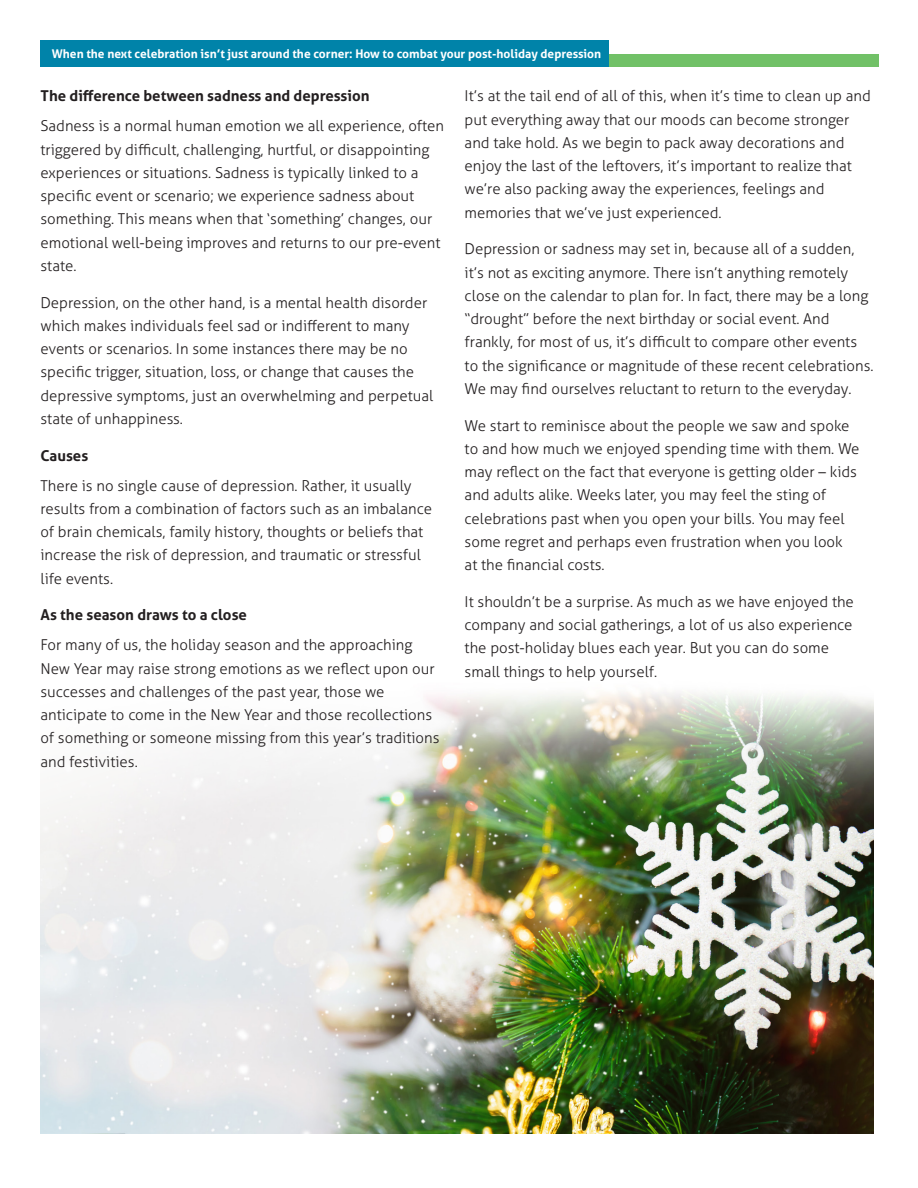
<style>
.page{position:relative;width:918px;height:1188px;background:#fff}
.page>*{position:absolute;margin:0;border:0;box-sizing:border-box;transform-origin:0 0}
.t1{font:300 15px/23.2px "Aller";color:#231f20}
.t2{font:700 15px "Aller";color:#231f20}
.t3{font:700 12px "Aller";color:#fff}
</style>
<div class="page">
<img style="left:40px;top:692px;width:834px;height:442px">
<div style="left:52px;top:54px;width:827px;height:13px;background:#71c167"></div>
<div style="left:40px;top:40px;width:569px;height:27px;background:#0083a9"></div>
<svg style="left:40px;top:692px;width:383px;height:227px;fill:#f1f1f1"></svg>
<p class="t3" style="left:52px;top:46px;width:551px">When the next celebration isn’t just around the corner: How to combat your post-holiday depression</p>
<p class="t2" style="left:40px;top:87px;width:331px">The difference between sadness and depression</p>
<p class="t1" style="left:40px;top:114px;width:405px">Sadness is a normal human emotion we all experience, often triggered by difficult, challenging, hurtful, or disappointing experiences or situations. Sadness is typically linked to a specific event or scenario; we experience sadness about something. This means when that ‘something’ changes, our emotional well-being improves and returns to our pre-event state.</p>
<p class="t1" style="left:40px;top:291px;width:394px">Depression, on the other hand, is a mental health disorder which makes individuals feel sad or indifferent to many events or scenarios. In some instances there may be no specific trigger, situation, loss, or change that causes the depressive symptoms, just an overwhelming and perpetual state of unhappiness.</p>
<p class="t2" style="left:40px;top:446px;width:49px">Causes</p>
<p class="t1" style="left:40px;top:474px;width:393px">There is no single cause of depression. Rather, it usually results from a combination of factors such as an imbalance of brain chemicals, family history, thoughts or beliefs that increase the risk of depression, and traumatic or stressful life events.</p>
<p class="t2" style="left:40px;top:606px;width:208px">As the season draws to a close</p>
<p class="t1" style="left:40px;top:633px;width:401px">For many of us, the holiday season and the approaching New Year may raise strong emotions as we reflect upon our successes and challenges of the past year, those we anticipate to come in the New Year and those recollections of something or someone missing from this year’s traditions and festivities.</p>
<p class="t1" style="left:465px;top:84px;width:408px">It’s at the tail end of all of this, when it’s time to clean up and put everything away that our moods can become stronger and take hold. As we begin to pack away decorations and enjoy the last of the leftovers, it’s important to realize that we’re also packing away the experiences, feelings and memories that we’ve just experienced.</p>
<p class="t1" style="left:465px;top:237px;width:410px">Depression or sadness may set in, because all of a sudden, it’s not as exciting anymore. There isn’t anything remotely close on the calendar to plan for. In fact, there may be a long “drought” before the next birthday or social event. And frankly, for most of us, it’s difficult to compare other events to the significance or magnitude of these recent celebrations.<br>We may find ourselves reluctant to return to the everyday.</p>
<p class="t1" style="left:465px;top:414px;width:396px">We start to reminisce about the people we saw and spoke to and how much we enjoyed spending time with them. We may reflect on the fact that everyone is getting older – kids and adults alike. Weeks later, you may feel the sting of celebrations past when you open your bills. You may feel some regret and perhaps even frustration when you look<br>at the financial costs.</p>
<p class="t1" style="left:465px;top:590px;width:391px">It shouldn’t be a surprise. As much as we have enjoyed the company and social gatherings, a lot of us also experience the post-holiday blues each year. But you can do some small things to help yourself.</p>
</div>
